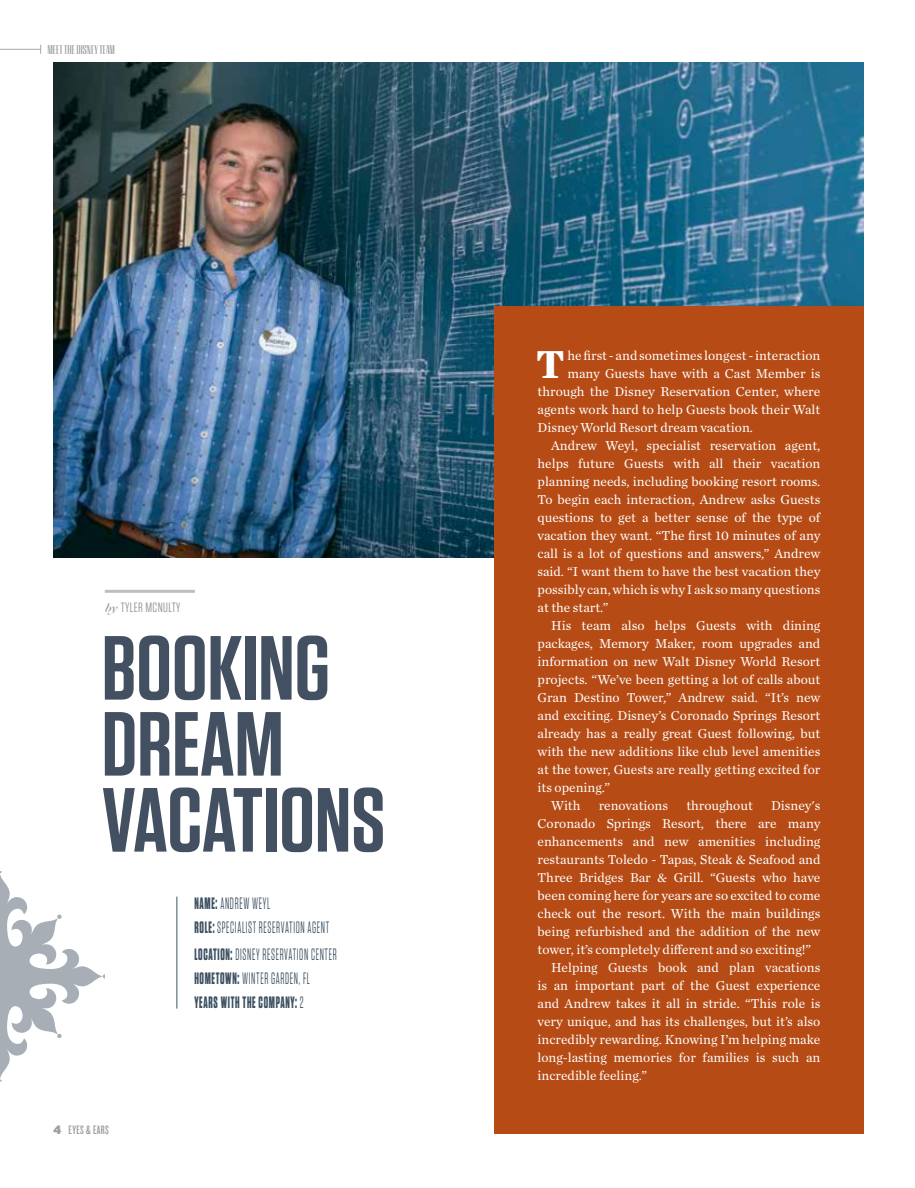
<style>
.page{position:relative;width:915px;height:1188px;background:#fff}
.page>*{position:absolute;margin:0;border:0;box-sizing:border-box;transform-origin:0 0}
.t1{font:600 90.75px/76.1px "Tungsten";color:#435061;scale:1.04 1}
.t2{font:700 40.8px "Chronicle Text G1";color:#fff}
.t3{font:16.5px/24.2px "Tungsten";letter-spacing:.06em;color:#3e5162;scale:.69 1}
.t4{font:13.5px "Chronicle Text G1";color:#fff}
.t5{font:13.5px "Tungsten";letter-spacing:.03em;color:#939598}
.t6{font:500 12.75px "Peristyle";color:#939598}
.t7{font:12.75px "Knockout HTF47 Bantamweight";letter-spacing:.03em;color:#9d9fa2}
.s1{font-family:"Surveyor Fine";font-style:italic}
.s2{font-family:"Knockout HTF72 Full Cruiserwt"}
.s3{font-weight:700}
</style>
<div class="page">
<hr style="left:176px;top:897px;width:1px;height:112px;background:#3e5162">
<hr style="left:0;top:49px;width:40px;height:1px;background:#a7a9ac">
<svg style="left:0;top:871px;width:105px;height:211px"></svg>
<img style="left:53px;top:63px;width:810px;height:495px">
<div style="left:494px;top:306px;width:369px;height:828px;background:#b64b15"></div>
<hr style="left:105px;top:590px;width:90px;height:3px;background:#bcbec0">
<p class="t6" style="left:48px;top:42px;width:69px">MEET THE DISNEY TEAM</p>
<p class="t5" style="left:105px;top:600px;width:77px"><span class="s1">by</span> TYLER MCNULTY</p>
<h1 class="t1" style="left:102px;top:632px;width:274px">BOOKING<br>DREAM<br>VACATIONS</h1>
<p class="t7" style="left:53px;top:1123px;width:57px"><span class="s2">4</span> EYES &amp; EARS</p>
<p class="t3" style="left:194px;top:891px;width:197px"><span class="s3">NAME:</span> ANDREW WEYL<br><span class="s3">ROLE:</span> SPECIALIST RESERVATION AGENT</p>
<p class="t3" style="left:194px;top:942px;width:208px"><span class="s3">LOCATION:</span> DISNEY RESERVATION CENTER<br><span class="s3">HOMETOWN:</span> WINTER GARDEN, FL<br><span class="s3">YEARS WITH THE COMPANY:</span> 2</p>
<h2 class="t2" style="left:535px;top:331px;width:31px">T</h2>
<p class="t4" style="left:567px;top:345px;width:254px">he first - and sometimes longest - interaction</p>
<p class="t4" style="left:567px;top:363px;width:254px">many Guests have with a Cast Member is</p>
<p class="t4" style="left:537px;top:381px;width:284px">through the Disney Reservation Center, where</p>
<p class="t4" style="left:537px;top:399px;width:284px">agents work hard to help Guests book their Walt</p>
<p class="t4" style="left:537px;top:417px;width:217px">Disney World Resort dream vacation.</p>
<p class="t4" style="left:551px;top:435px;width:271px">Andrew Weyl, specialist reservation agent,</p>
<p class="t4" style="left:537px;top:453px;width:284px">helps future Guests with all their vacation</p>
<p class="t4" style="left:537px;top:471px;width:284px">planning needs, including booking resort rooms.</p>
<p class="t4" style="left:537px;top:489px;width:284px">To begin each interaction, Andrew asks Guests</p>
<p class="t4" style="left:537px;top:507px;width:284px">questions to get a better sense of the type of</p>
<p class="t4" style="left:537px;top:525px;width:284px">vacation they want. “The first 10 minutes of any</p>
<p class="t4" style="left:537px;top:543px;width:284px">call is a lot of questions and answers,” Andrew</p>
<p class="t4" style="left:537px;top:561px;width:284px">said. “I want them to have the best vacation they</p>
<p class="t4" style="left:537px;top:579px;width:284px">possibly can, which is why I ask so many questions</p>
<p class="t4" style="left:537px;top:597px;width:72px">at the start.”</p>
<p class="t4" style="left:551px;top:615px;width:271px">His team also helps Guests with dining</p>
<p class="t4" style="left:537px;top:633px;width:284px">packages, Memory Maker, room upgrades and</p>
<p class="t4" style="left:537px;top:651px;width:284px">information on new Walt Disney World Resort</p>
<p class="t4" style="left:537px;top:669px;width:284px">projects. “We’ve been getting a lot of calls about</p>
<p class="t4" style="left:537px;top:687px;width:284px">Gran Destino Tower,” Andrew said. “It’s new</p>
<p class="t4" style="left:537px;top:705px;width:284px">and exciting. Disney’s Coronado Springs Resort</p>
<p class="t4" style="left:537px;top:723px;width:284px">already has a really great Guest following, but</p>
<p class="t4" style="left:537px;top:741px;width:284px">with the new additions like club level amenities</p>
<p class="t4" style="left:537px;top:759px;width:284px">at the tower, Guests are really getting excited for</p>
<p class="t4" style="left:537px;top:777px;width:74px">its opening.”</p>
<p class="t4" style="left:551px;top:795px;width:31px">With</p>
<p class="t4" style="left:598px;top:795px;width:71px">renovations</p>
<p class="t4" style="left:686px;top:795px;width:68px">throughout</p>
<p class="t4" style="left:771px;top:795px;width:51px">Disney's</p>
<p class="t4" style="left:537px;top:813px;width:284px">Coronado Springs Resort, there are many</p>
<p class="t4" style="left:537px;top:831px;width:284px">enhancements and new amenities including</p>
<p class="t4" style="left:537px;top:849px;width:284px">restaurants Toledo - Tapas, Steak &amp; Seafood and</p>
<p class="t4" style="left:537px;top:867px;width:284px">Three Bridges Bar &amp; Grill. “Guests who have</p>
<p class="t4" style="left:537px;top:885px;width:284px">been coming here for years are so excited to come</p>
<p class="t4" style="left:537px;top:903px;width:284px">check out the resort. With the main buildings</p>
<p class="t4" style="left:537px;top:921px;width:284px">being refurbished and the addition of the new</p>
<p class="t4" style="left:537px;top:939px;width:275px">tower, it’s completely different and so exciting!”</p>
<p class="t4" style="left:551px;top:957px;width:271px">Helping Guests book and plan vacations</p>
<p class="t4" style="left:537px;top:975px;width:284px">is an important part of the Guest experience</p>
<p class="t4" style="left:537px;top:993px;width:284px">and Andrew takes it all in stride. “This role is</p>
<p class="t4" style="left:537px;top:1011px;width:284px">very unique, and has its challenges, but it’s also</p>
<p class="t4" style="left:537px;top:1029px;width:284px">incredibly rewarding. Knowing I’m helping make</p>
<p class="t4" style="left:537px;top:1047px;width:284px">long-lasting memories for families is such an</p>
<p class="t4" style="left:537px;top:1065px;width:111px">incredible feeling.”</p>
</div>
